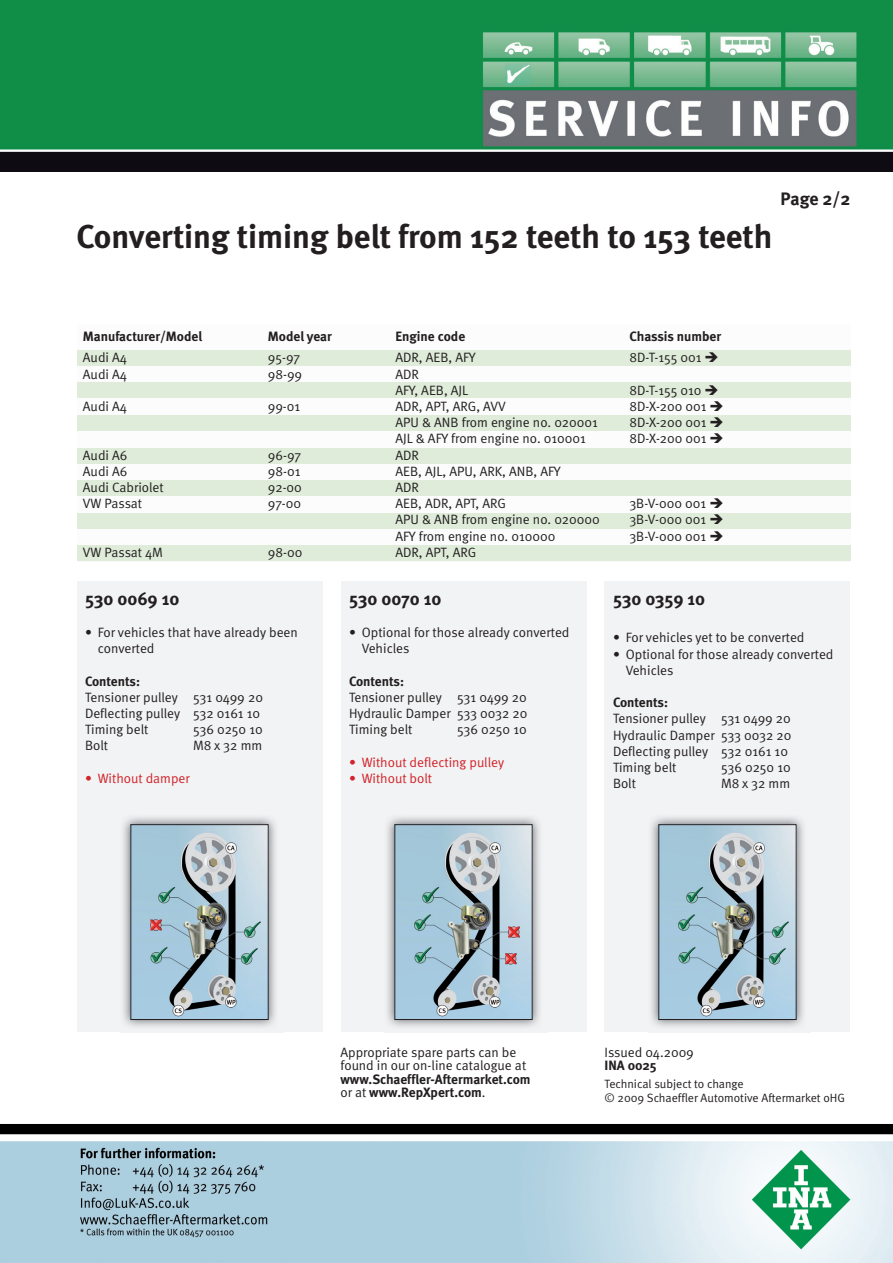
<style>
.page{position:relative;width:893px;height:1263px;background:#fff}
.page>*{position:absolute;margin:0;border:0;box-sizing:border-box;transform-origin:0 0}
.t1{font:700 33px "Meta";color:#231f20}
.t2{font:700 18px "Meta";color:#231f20}
.t3{font:13.5px/16.2px "Meta Normal";color:#231f20}
.t4{font:700 13.5px/13.5px "Meta";color:#231f20}
.t5{font:13.5px "Meta Normal";color:#d1232a}
.t6{font:12px/13.5px "Meta Normal";color:#231f20}
.s1{font-family:"Meta Normal";font-weight:400}
</style>
<div class="page">
<div style="left:77px;top:546px;width:773px;height:15px;background:#dfecda"></div>
<div style="left:77px;top:481px;width:773px;height:15px;background:#dfecda"></div>
<div style="left:77px;top:513px;width:773px;height:15px;background:#dfecda"></div>
<div style="left:77px;top:415px;width:773px;height:16px;background:#dfecda"></div>
<div style="left:77px;top:448px;width:773px;height:15px;background:#dfecda"></div>
<div style="left:77px;top:350px;width:773px;height:15px;background:#dfecda"></div>
<div style="left:77px;top:383px;width:773px;height:15px;background:#dfecda"></div>
<img style="left:0;top:0;width:893px;height:172px">
<img style="left:0;top:1124px;width:893px;height:139px">
<div style="left:77px;top:581px;width:245px;height:451px;background:#f2f3f4"></div>
<div style="left:340px;top:581px;width:246px;height:451px;background:#f2f3f4"></div>
<div style="left:604px;top:581px;width:246px;height:451px;background:#f2f3f4"></div>
<img style="left:120px;top:817px;width:163px;height:216px">
<img style="left:133px;top:826px;width:133px;height:192px">
<div style="left:131px;top:824px;width:137px;height:196px;border:1px solid #231f20"></div>
<img style="left:384px;top:817px;width:163px;height:216px">
<img style="left:397px;top:826px;width:133px;height:192px">
<div style="left:395px;top:824px;width:137px;height:196px;border:1px solid #231f20"></div>
<img style="left:648px;top:817px;width:163px;height:216px">
<img style="left:661px;top:826px;width:133px;height:192px">
<div style="left:659px;top:824px;width:137px;height:196px;border:1px solid #231f20"></div>
<h1 class="t1" style="left:77px;top:215px;width:697px">Converting timing belt from 152 teeth to 153 teeth</h1>
<h2 class="t2" style="left:780px;top:187px;width:71px">Page 2/2</h2>
<p class="t4" style="left:83px;top:330px;width:121px">Manufacturer/Model</p>
<p class="t4" style="left:268px;top:330px;width:65px">Model year</p>
<p class="t4" style="left:395px;top:330px;width:71px">Engine code</p>
<p class="t4" style="left:629px;top:330px;width:93px">Chassis number</p>
<p class="t3" style="left:83px;top:349px;width:46px">Audi A4</p>
<p class="t3" style="left:268px;top:349px;width:34px">95-97</p>
<p class="t3" style="left:395px;top:349px;width:82px">ADR, AEB, AFY</p>
<p class="t3" style="left:629px;top:349px;width:91px">8D-T-155 001 ➔</p>
<p class="t3" style="left:83px;top:366px;width:46px">Audi A4</p>
<p class="t3" style="left:268px;top:366px;width:36px">98-99</p>
<p class="t3" style="left:395px;top:366px;width:74px">ADR<br>AFY, AEB, AJL</p>
<p class="t3" style="left:629px;top:382px;width:91px">8D-T-155 010 ➔</p>
<p class="t3" style="left:83px;top:398px;width:46px">Audi A4</p>
<p class="t3" style="left:268px;top:398px;width:34px">99-01</p>
<p class="t3" style="left:395px;top:398px;width:112px">ADR, APT, ARG, AVV</p>
<p class="t3" style="left:629px;top:398px;width:96px">8D-X-200 001 ➔</p>
<p class="t3" style="left:395px;top:414px;width:204px">APU &amp; ANB from engine no. 020001</p>
<p class="t3" style="left:629px;top:414px;width:96px">8D-X-200 001 ➔</p>
<p class="t3" style="left:395px;top:430px;width:192px">AJL &amp; AFY from engine no. 010001</p>
<p class="t3" style="left:629px;top:430px;width:96px">8D-X-200 001 ➔</p>
<p class="t3" style="left:83px;top:447px;width:46px">Audi A6</p>
<p class="t3" style="left:268px;top:447px;width:35px">96-97</p>
<p class="t3" style="left:395px;top:447px;width:25px">ADR</p>
<p class="t3" style="left:83px;top:463px;width:46px">Audi A6</p>
<p class="t3" style="left:268px;top:463px;width:34px">98-01</p>
<p class="t3" style="left:395px;top:463px;width:167px">AEB, AJL, APU, ARK, ANB, AFY</p>
<p class="t3" style="left:83px;top:479px;width:82px">Audi Cabriolet</p>
<p class="t3" style="left:268px;top:479px;width:36px">92-00</p>
<p class="t3" style="left:395px;top:479px;width:25px">ADR</p>
<p class="t3" style="left:83px;top:495px;width:61px">VW Passat</p>
<p class="t3" style="left:268px;top:495px;width:35px">97-00</p>
<p class="t3" style="left:395px;top:495px;width:112px">AEB, ADR, APT, ARG</p>
<p class="t3" style="left:629px;top:495px;width:96px">3B-V-000 001 ➔</p>
<p class="t3" style="left:395px;top:511px;width:206px">APU &amp; ANB from engine no. 020000</p>
<p class="t3" style="left:629px;top:511px;width:96px">3B-V-000 001 ➔</p>
<p class="t3" style="left:395px;top:528px;width:161px">AFY from engine no. 010000</p>
<p class="t3" style="left:629px;top:528px;width:96px">3B-V-000 001 ➔</p>
<p class="t3" style="left:83px;top:544px;width:82px">VW Passat 4M</p>
<p class="t3" style="left:268px;top:544px;width:36px">98-00</p>
<p class="t3" style="left:395px;top:544px;width:82px">ADR, APT, ARG</p>
<h2 class="t2" style="left:85px;top:587px;width:96px">530 0069 10</h2>
<p class="t3" style="left:98px;top:624px;width:202px;text-indent:-13px">• For vehicles that have already been converted</p>
<p class="t4" style="left:85px;top:674px;width:57px">Contents:</p>
<p class="t3" style="left:85px;top:689px;width:179px">Tensioner pulley 531 0499 20<br>Deflecting pulley 532 0161 10<br>Timing belt</p>
<p class="t3" style="left:193px;top:721px;width:71px">536 0250 10</p>
<p class="t3" style="left:85px;top:737px;width:24px">Bolt</p>
<p class="t3" style="left:193px;top:737px;width:71px">M8 x 32 mm</p>
<p class="t5" style="left:85px;top:770px;width:106px">• Without damper</p>
<h2 class="t2" style="left:349px;top:587px;width:94px">530 0070 10</h2>
<p class="t3" style="left:362px;top:624px;width:209px;text-indent:-13px">• Optional for those already converted<br>Vehicles</p>
<p class="t4" style="left:349px;top:674px;width:57px">Contents:</p>
<p class="t3" style="left:349px;top:689px;width:180px;text-align:justify">Tensioner pulley 531 0499 20<br>Hydraulic Damper 533 0032 20<br>Timing belt</p>
<p class="t3" style="left:457px;top:721px;width:71px">536 0250 10</p>
<p class="t5" style="left:349px;top:754px;width:157px">• Without deflecting pulley</p>
<p class="t5" style="left:349px;top:770px;width:85px">• Without bolt</p>
<h2 class="t2" style="left:613px;top:587px;width:94px">530 0359 10</h2>
<p class="t3" style="left:613px;top:629px;width:193px">• For vehicles yet to be converted</p>
<p class="t3" style="left:626px;top:646px;width:209px;text-indent:-13px">• Optional for those already converted<br>Vehicles</p>
<p class="t4" style="left:613px;top:695px;width:57px">Contents:</p>
<p class="t3" style="left:613px;top:710px;width:180px">Tensioner pulley 531 0499 20<br>Hydraulic Damper 533 0032 20<br>Deflecting pulley 532 0161 10<br>Timing belt</p>
<p class="t3" style="left:721px;top:759px;width:71px">536 0250 10</p>
<p class="t3" style="left:613px;top:775px;width:24px">Bolt</p>
<p class="t3" style="left:721px;top:775px;width:71px">M8 x 32 mm</p>
<p class="t3" style="left:340px;top:1045px;width:187px;line-height:13.5px">Appropriate spare parts can be found in our on-line catalogue at</p>
<p class="t4" style="left:340px;top:1072px;width:192px">www.Schaeffler-Aftermarket.com <span class="s1">or at</span> www.RepXpert.com<span class="s1">.</span></p>
<p class="t3" style="left:604px;top:1044px;width:91px">Issued 04.2009</p>
<p class="t4" style="left:604px;top:1058px;width:54px">INA 0025</p>
<p class="t6" style="left:604px;top:1077px;width:242px">Technical subject to change<br>© 2009 Schaeffler Automotive Aftermarket oHG</p>
</div>
